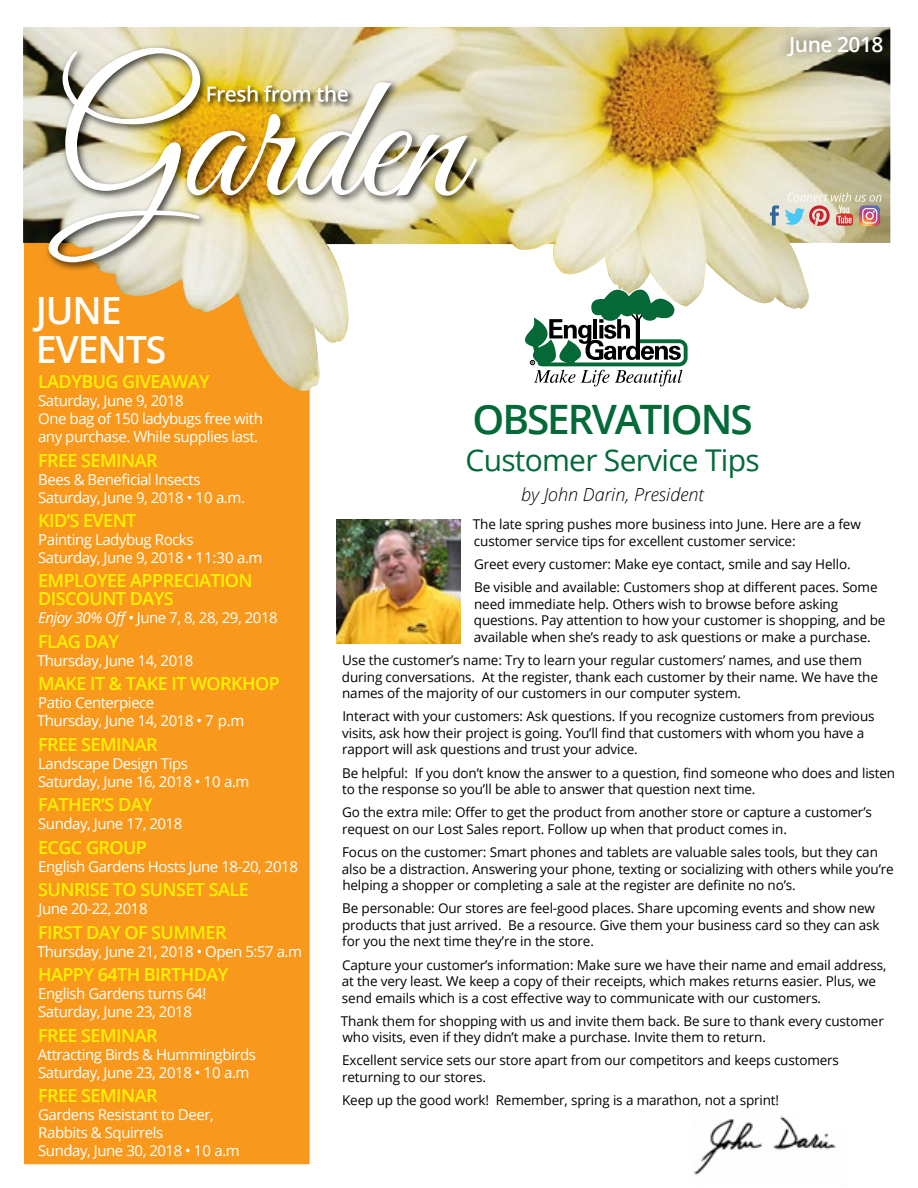
<style>
.page{position:relative;width:918px;height:1188px;background:#fff}
.page>*{position:absolute;margin:0;border:0;box-sizing:border-box;transform-origin:0 0}
.t1{font:600 40.5px "Open Sans";color:#026937}
.t2{font:600 37.5px/39px "Open Sans";letter-spacing:-.03em;color:#fff}
.t3{font:30px "Open Sans";letter-spacing:-.025em;color:#026937}
.t4{font:600 21px "Open Sans";letter-spacing:-.025em;color:#fff}
.t5{font:600 18px "Open Sans";letter-spacing:-.03em;color:#fff200}
.t6{font:italic 300 18px "Open Sans";color:#000}
.t7{font:15px/18px "Open Sans";letter-spacing:-.03em;color:#fff}
.t8{font:13.5px/16.5px "Open Sans";letter-spacing:-.01em;color:#000}
.s1{font-style:italic}
</style>
<div class="page">
<div style="left:24px;top:394px;width:286px;height:770px;background:#f8991d"></div>
<img style="left:23px;top:27px;width:867px;height:367px">
<svg style="left:524px;top:286px;width:166px;height:101px"></svg>
<div style="left:775px;top:24px;width:120px;height:44px;background:#000;opacity:.6"></div>
<img style="left:336px;top:520px;width:125px;height:124px">
<svg style="left:770px;top:193px;width:111px;height:37px;background:#cdbcb0"></svg>
<div style="left:45px;top:44px;width:441px;height:228px;background:#000;opacity:.74"></div>
<img style="left:49px;top:48px;width:428px;height:214px">
<img style="left:694px;top:1116px;width:142px;height:59px">
<h3 class="t4" style="left:789px;top:30px;width:96px">JUNE 2018</h3>
<h2 class="t2" style="left:36px;top:290px;width:132px">JUNE<br>EVENTS</h2>
<h3 class="t5" style="left:38px;top:369px;width:12px">LADYB</h3>
<h3 class="t5" style="left:93px;top:369px;width:71px">UG GIVEAWAY</h3>
<p class="t7" style="left:38px;top:391px;width:226px">Saturday, June 9, 2018<br>One bag of 150 ladybugs free with any purchase. While supplies last.</p>
<h3 class="t5" style="left:38px;top:448px;width:20px">FREE</h3>
<h3 class="t5" style="left:81px;top:448px;width:78px">SEMINAR</h3>
<p class="t7" style="left:38px;top:470px;width:208px">Bees &amp; Beneficial Insects<br>Saturday, June 9, 2018 • 10 a.m.</p>
<h3 class="t5" style="left:38px;top:508px;width:100px">KID’S EVENT</h3>
<p class="t7" style="left:38px;top:530px;width:226px">Painting Ladybug Rocks<br>Saturday, June 9, 2018 • 11:30 a.m</p>
<h3 class="t5" style="left:38px;top:569px;width:12px">EMPLOYEE</h3>
<h3 class="t5" style="left:130px;top:569px;width:12px">APPRECIATION</h3>
<h3 class="t5" style="left:38px;top:587px;width:11px">DISCO</h3>
<h3 class="t5" style="left:90px;top:587px;width:52px">UNT DAYS</h3>
<p class="t7" style="left:38px;top:609px;width:241px"><span class="s1">Enjoy 30% Off •</span> June 7, 8, 28, 29, 2018</p>
<h3 class="t5" style="left:38px;top:629px;width:82px">F LAG DAY</h3>
<p class="t7" style="left:37px;top:651px;width:158px">Thursday, June 14, 2018</p>
<h3 class="t5" style="left:38px;top:672px;width:243px">MAKE IT &amp; TAKE IT WORKHOP</h3>
<p class="t7" style="left:37px;top:694px;width:209px">Patio Centerpiece<br>Thursday, June 14, 2018 • 7 p.m</p>
<h3 class="t5" style="left:38px;top:732px;width:20px">FREE</h3>
<h3 class="t5" style="left:81px;top:732px;width:78px">SEMINAR</h3>
<p class="t7" style="left:38px;top:754px;width:213px">Landscape Design Tips<br>Saturday, June 16, 2018 • 10 a.m</p>
<h3 class="t5" style="left:38px;top:793px;width:116px">FATHER’S DAY</h3>
<p class="t7" style="left:38px;top:815px;width:146px">Sunday, June 17, 2018</p>
<h3 class="t5" style="left:38px;top:835px;width:12px">ECG</h3>
<h3 class="t5" style="left:71px;top:835px;width:78px">C GROUP</h3>
<p class="t7" style="left:38px;top:857px;width:261px">English Gardens Hosts June 18-20, 2018</p>
<h3 class="t5" style="left:38px;top:877px;width:212px">SU NRISE TO SU NSET SALE</h3>
<p class="t7" style="left:39px;top:900px;width:111px">June 20-22, 2018</p>
<h3 class="t5" style="left:38px;top:920px;width:190px">FIRST DAY OF SU MMER</h3>
<p class="t7" style="left:37px;top:942px;width:267px">Thursday, June 21, 2018 • Open 5:57 a.m</p>
<h3 class="t5" style="left:38px;top:962px;width:192px">HAPPY 64TH BIRTHDAY</h3>
<p class="t7" style="left:38px;top:985px;width:170px">English Gardens turns 64!<br>Saturday, June 23, 2018</p>
<h3 class="t5" style="left:38px;top:1023px;width:20px">FREE</h3>
<h3 class="t5" style="left:81px;top:1023px;width:78px">SEMINAR</h3>
<p class="t7" style="left:38px;top:1045px;width:220px">Attracting Birds &amp; Hummingbirds<br>Saturday, June 23, 2018 • 10 a.m</p>
<h3 class="t5" style="left:38px;top:1083px;width:20px">FREE</h3>
<h3 class="t5" style="left:81px;top:1083px;width:78px">SEMINAR</h3>
<p class="t7" style="left:38px;top:1105px;width:203px">Gardens Resistant to Deer,<br>Rabbits &amp; Squirrels<br>Sunday, June 30, 2018 • 10 a.m</p>
<h1 class="t1" style="left:472px;top:391px;width:25px">OBSER</h1>
<h1 class="t1" style="left:592px;top:391px;width:47px">VATIONS</h1>
<h3 class="t3" style="left:466px;top:440px;width:296px">Customer Service Tips</h3>
<h3 class="t6" style="left:521px;top:482px;width:184px">by John Darin, President</h3>
<p class="t8" style="left:473px;top:516px;width:389px">The late spring pushes more business into June. Here are a few customer service tips for excellent customer service:</p>
<p class="t8" style="left:474px;top:552px;width:405px;line-height:23.2px">Greet every customer: Make eye contact, smile and say Hello.<br>Be visible and available: Customers shop at different paces. Some</p>
<p class="t8" style="left:474px;top:595px;width:413px">need immediate help. Others wish to browse before asking questions. Pay attention to how your customer is shopping, and be available when she’s ready to ask questions or make a purchase.</p>
<p class="t8" style="left:342px;top:652px;width:538px">Use the customer’s name: Try to learn your regular customers’ names, and use them during conversations. At the register, thank each customer by their name. We have the names of the majority of our customers in our computer system.</p>
<p class="t8" style="left:342px;top:708px;width:534px">Interact with your customers: Ask questions. If you recognize customers from previous visits, ask how their project is going. You’ll find that customers with whom you have a rapport will ask questions and trust your advice.</p>
<p class="t8" style="left:342px;top:764px;width:555px">Be helpful: If you don’t know the answer to a question, find someone who does and listen to the response so you’ll be able to answer that question next time.</p>
<p class="t8" style="left:342px;top:804px;width:531px">Go the extra mile: Offer to get the product from another store or capture a customer’s request on our Lost Sales report. Follow up when that product comes in.</p>
<p class="t8" style="left:342px;top:844px;width:554px">Focus on the customer: Smart phones and tablets are valuable sales tools, but they can also be a distraction. Answering your phone, texting or socializing with others while you’re helping a shopper or completing a sale at the register are definite no no’s.</p>
<p class="t8" style="left:342px;top:900px;width:539px">Be personable: Our stores are feel-good places. Share upcoming events and show new products that just arrived. Be a resource. Give them your business card so they can ask for you the next time they’re in the store.</p>
<p class="t8" style="left:342px;top:956px;width:546px">Capture your customer’s information: Make sure we have their name and email address, at the very least. We keep a copy of their receipts, which makes returns easier. Plus, we send emails which is a cost effective way to communicate with our customers.</p>
<p class="t8" style="left:341px;top:1012px;width:544px">Thank them for shopping with us and invite them back. Be sure to thank every customer who visits, even if they didn’t make a purchase. Invite them to return.</p>
<p class="t8" style="left:342px;top:1052px;width:498px">Excellent service sets our store apart from our competitors and keeps customers returning to our stores.</p>
<p class="t8" style="left:342px;top:1092px;width:439px">Keep up the good work! Remember, spring is a marathon, not a sprint!</p>
</div>
